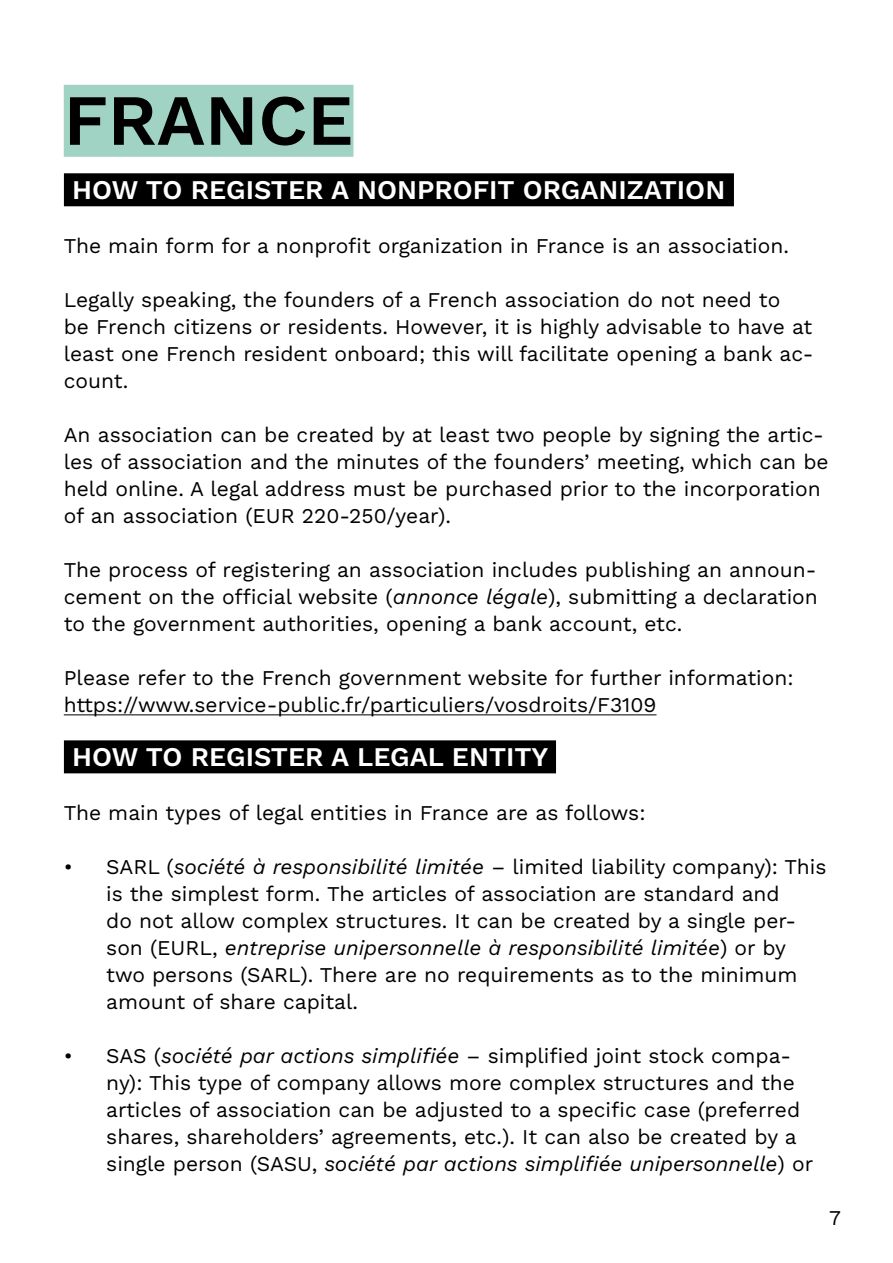
<style>
.page{position:relative;width:893px;height:1263px;background:#fff}
.page>*{position:absolute;margin:0;border:0;box-sizing:border-box;transform-origin:0 0}
.t1{font:600 72px "Work Sans";color:#000}
.t2{font:600 27px "Work Sans";color:#fff}
.t3{font:21px/27px "Work Sans";color:#000}
.s1{font-style:italic}
</style>
<div class="page">
<div style="left:64px;top:85px;width:289px;height:72px;background:#a1d3c4"></div>
<div style="left:64px;top:173px;width:670px;height:33px;background:#000"></div>
<hr style="left:64px;top:714px;width:592px;height:1px;background:#000">
<div style="left:64px;top:740px;width:492px;height:33px;background:#000"></div>
<h1 class="t1" style="left:64px;top:66px;width:291px">FRANCE</h1>
<p class="t2" style="left:72px;top:169px;width:654px">HOW TO REGISTER A NONPROFIT ORGANIZATION</p>
<p class="t3" style="left:64px;top:231px;width:727px">The main form for a nonprofit organization in France is an association.</p>
<p class="t3" style="left:64px;top:285px;width:751px">Legally speaking, the founders of a French association do not need to<br>be French citizens or residents. However, it is highly advisable to have at least one French resident onboard; this will facilitate opening a bank ac&shy;count.</p>
<p class="t3" style="left:64px;top:420px;width:766px">An association can be created by at least two people by signing the artic&shy;les of association and the minutes of the founders’ meeting, which can be held online. A legal address must be purchased prior to the incorporation of an association (EUR 220-250/year).</p>
<p class="t3" style="left:64px;top:555px;width:756px;text-align:justify">The process of registering an association includes publishing an announ&shy;cement on the official website (<span class="s1">annonce légale</span>), submitting a declaration to the government authorities, opening a bank account, etc.</p>
<p class="t3" style="left:64px;top:663px;width:731px">Please refer to the French government website for further information: https://www.service-public.fr/particuliers/vosdroits/F3109</p>
<p class="t2" style="left:72px;top:736px;width:477px">HOW TO REGISTER A LEGAL ENTITY</p>
<p class="t3" style="left:64px;top:798px;width:583px">The main types of legal entities in France are as follows:</p>
<p class="t3" style="left:106px;top:852px;width:722px;text-indent:-43px">• SARL (<span class="s1">société à responsibilité limitée</span> – limited liability company): This is the simplest form. The articles of association are standard and<br>do not allow complex structures. It can be created by a single per&shy;son (EURL, <span class="s1">entreprise unipersonnelle à responsibilité limitée</span>) or by two persons (SARL). There are no requirements as to the minimum amount of share capital.</p>
<p class="t3" style="left:106px;top:1041px;width:708px;text-indent:-43px">• SAS (<span class="s1">société par actions simplifiée</span> – simplified joint stock compa&shy;ny): This type of company allows more complex structures and the articles of association can be adjusted to a specific case (preferred shares, shareholders’ agreements, etc.). It can also be created by a single person (SASU, <span class="s1">société par actions simplifiée unipersonnelle</span>) or</p>
<p class="t3" style="left:829px;top:1203px;width:13px">7</p>
</div>
